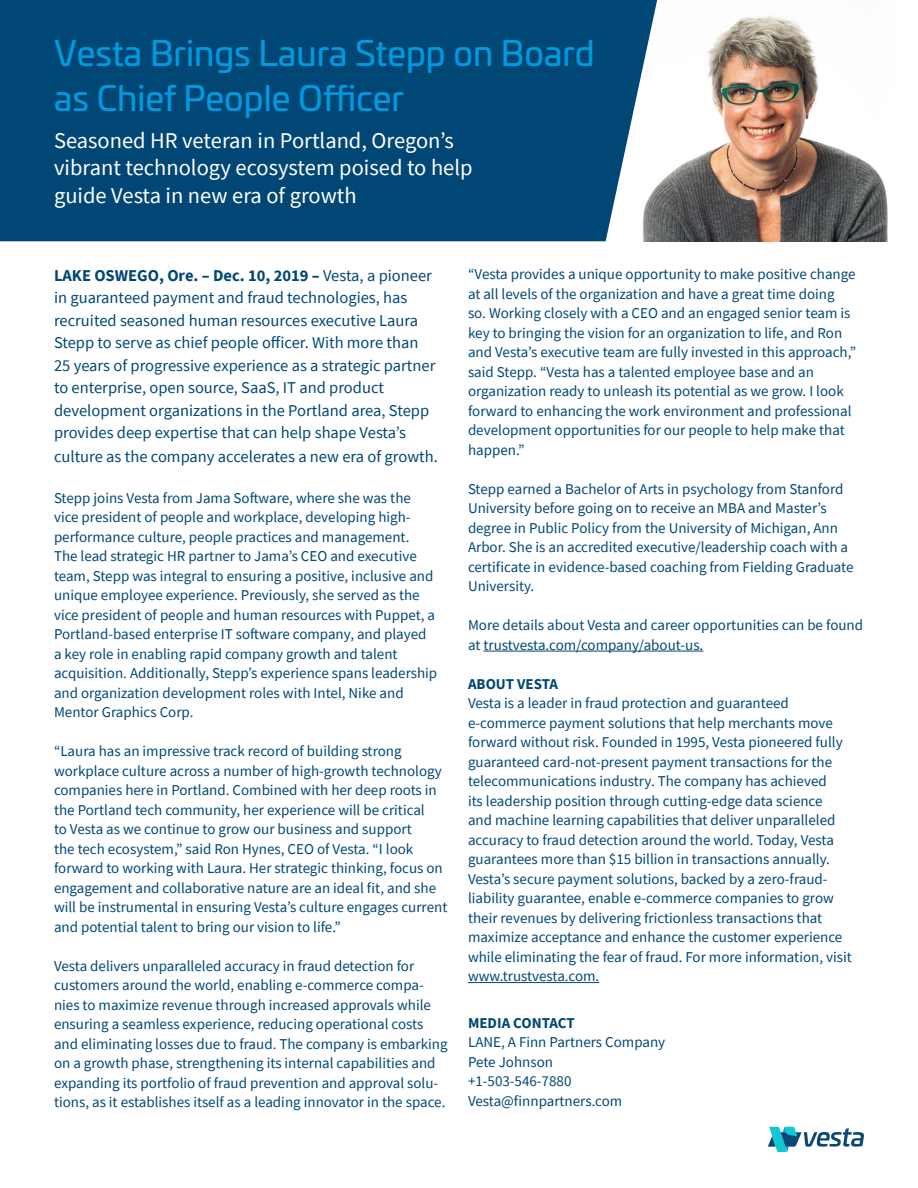
<style>
.page{position:relative;width:918px;height:1188px;background:#fff}
.page>*{position:absolute;margin:0;border:0;box-sizing:border-box;transform-origin:0 0}
.t1{font:34.35px/44.8px "Univia Pro";color:#009ade}
.t2{font:22.5px/27.8px "Source Sans Pro";color:#fff}
.t3{font:16.5px/22.5px "Source Sans Pro";color:#004775}
.t4{font:15px/19.5px "Source Sans Pro";color:#004775}
.t5{font:700 15px "Source Sans Pro";color:#004775}
.s1{font-weight:700}
</style>
<div class="page">
<hr style="left:483px;top:651px;width:220px;height:1px;background:#004775">
<hr style="left:468px;top:982px;width:131px;height:1px;background:#004775">
<img style="left:657px;top:0;width:231px;height:241px">
<svg style="left:768px;top:1127px;width:96px;height:25px"></svg>
<div style="left:0;top:0;width:657px;height:241px;background:#004775"></div>
<h1 class="t1" style="left:54px;top:29px;width:542px">Vesta Brings Laura Stepp on Board as Chief People Officer</h1>
<h2 class="t2" style="left:54px;top:126px;width:420px">Seasoned HR veteran in Portland, Oregon’s vibrant technology ecosystem poised to help guide Vesta in new era of growth</h2>
<p class="t3" style="left:54px;top:264px;width:383px"><span class="s1">LAKE OSWEGO, Ore. – Dec. 10, 2019 –</span> Vesta, a pioneer in guaranteed payment and fraud technologies, has recruited seasoned human resources executive Laura Stepp to serve as chief people officer. With more than 25 years of progressive experience as a strategic partner to enterprise, open source, SaaS, IT and product development organizations in the Portland area, Stepp provides deep expertise that can help shape Vesta’s</p>
<p class="t3" style="left:54px;top:445px;width:385px">culture as the company accelerates a new era of growth.</p>
<p class="t4" style="left:54px;top:488px;width:385px">Stepp joins Vesta from Jama Software, where she was the vice president of people and workplace, developing high&shy;performance culture, people practices and management.<br>The lead strategic HR partner to Jama’s CEO and executive team, Stepp was integral to ensuring a positive, inclusive and unique employee experience. Previously, she served as the vice president of people and human resources with Puppet, a Portland-based enterprise IT software company, and played a key role in enabling rapid company growth and talent acquisition. Additionally, Stepp’s experience spans leadership and organization development roles with Intel, Nike and Mentor Graphics Corp.</p>
<p class="t4" style="left:54px;top:741px;width:395px">“Laura has an impressive track record of building strong workplace culture across a number of high-growth technology companies here in Portland. Combined with her deep roots in the Portland tech community, her experience will be critical<br>to Vesta as we continue to grow our business and support<br>the tech ecosystem,” said Ron Hynes, CEO of Vesta. “I look forward to working with Laura. Her strategic thinking, focus on engagement and collaborative nature are an ideal fit, and she will be instrumental in ensuring Vesta’s culture engages current and potential talent to bring our vision to life.”</p>
<p class="t4" style="left:54px;top:956px;width:395px">Vesta delivers unparalleled accuracy in fraud detection for customers around the world, enabling e-commerce compa&shy;nies to maximize revenue through increased approvals while ensuring a seamless experience, reducing operational costs and eliminating losses due to fraud. The company is embarking on a growth phase, strengthening its internal capabilities and expanding its portfolio of fraud prevention and approval solu&shy;tions, as it establishes itself as a leading innovator in the space.</p>
<p class="t4" style="left:468px;top:265px;width:390px">“Vesta provides a unique opportunity to make positive change at all levels of the organization and have a great time doing so. Working closely with a CEO and an engaged senior team is key to bringing the vision for an organization to life, and Ron and Vesta’s executive team are fully invested in this approach,” said Stepp. “Vesta has a talented employee base and an organization ready to unleash its potential as we grow. I look forward to enhancing the work environment and professional development opportunities for our people to help make that happen.”</p>
<p class="t4" style="left:468px;top:479px;width:387px">Stepp earned a Bachelor of Arts in psychology from Stanford University before going on to receive an MBA and Master’s degree in Public Policy from the University of Michigan, Ann Arbor. She is an accredited executive/leadership coach with a certificate in evidence-based coaching from Fielding Graduate University.</p>
<p class="t4" style="left:468px;top:616px;width:397px">More details about Vesta and career opportunities can be found at trustvesta.com/company/about-us.</p>
<p class="t5" style="left:468px;top:674px;width:92px">ABOUT VESTA</p>
<p class="t4" style="left:468px;top:694px;width:385px">Vesta is a leader in fraud protection and guaranteed e-commerce payment solutions that help merchants move forward without risk. Founded in 1995, Vesta pioneered fully guaranteed card-not-present payment transactions for the telecommunications industry. The company has achieved<br>its leadership position through cutting-edge data science<br>and machine learning capabilities that deliver unparalleled accuracy to fraud detection around the world. Today, Vesta guarantees more than $15 billion in transactions annually.<br>Vesta’s secure payment solutions, backed by a zero-fraud&shy;liability guarantee, enable e-commerce companies to grow their revenues by delivering frictionless transactions that maximize acceptance and enhance the customer experience while eliminating the fear of fraud. For more information, visit www.trustvesta.com.</p>
<p class="t5" style="left:468px;top:1013px;width:108px">MEDIA CONTACT</p>
<p class="t4" style="left:468px;top:1033px;width:199px">LANE, A Finn Partners Company<br>Pete Johnson<br>+1-503-546-7880<br>Vesta@finnpartners.com</p>
</div>
